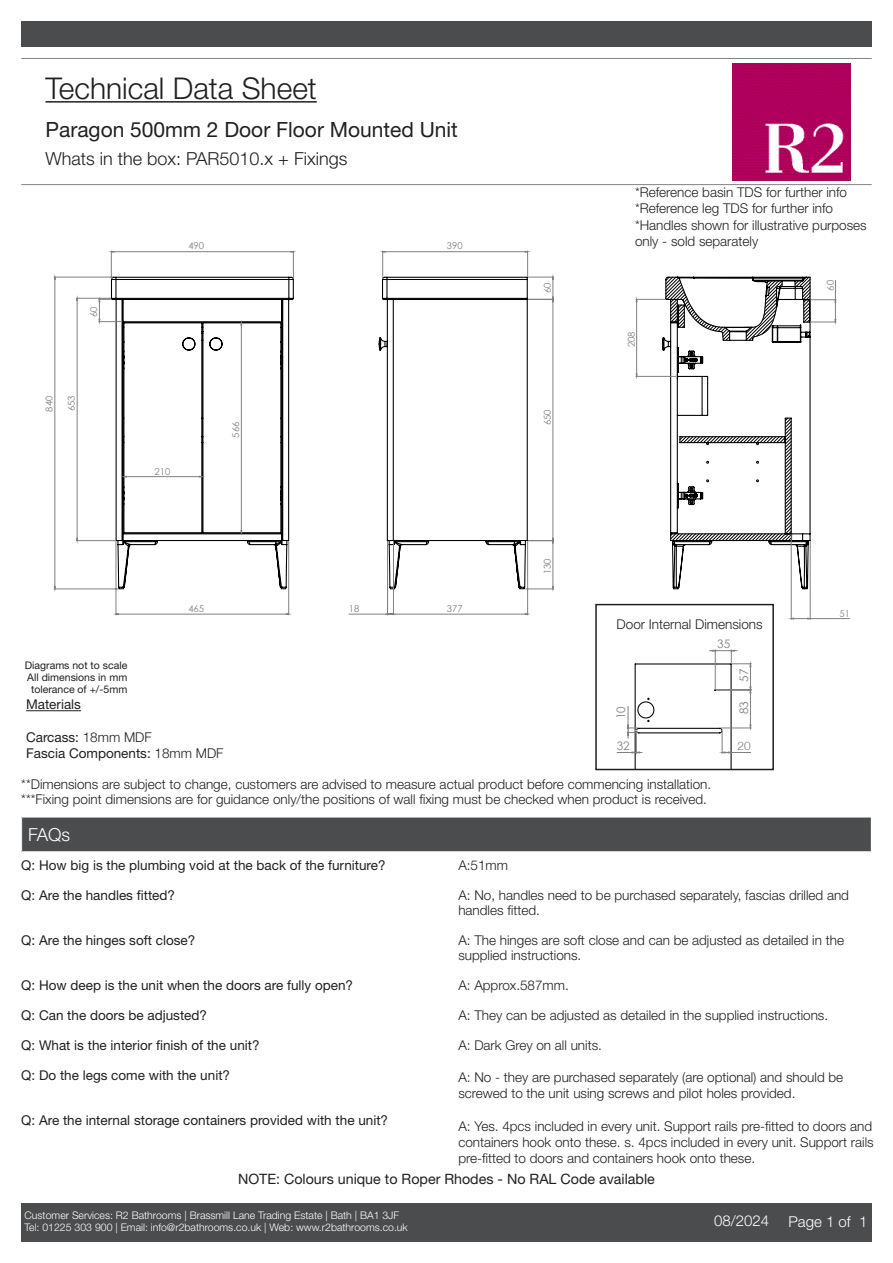
<style>
.page{position:relative;width:893px;height:1263px;background:#fff}
.page>*{position:absolute;margin:0;border:0;box-sizing:border-box;transform-origin:0 0}
.t1{font:300 30px "Helvetica Neue LT Std";color:#231f20}
.notes{font:21px "Helvetica Neue LT Std";color:#231f20}
.notes-2{font:300 18px "Helvetica Neue LT Std";color:#231f20}
.Headings_1{font:300 18px "Helvetica Neue LT Std";color:#fff}
.t2{font:300 15px "Helvetica Neue LT Std";color:#fff}
.notes-3{font:14.25px "Helvetica Neue LT Std";color:#231f20}
.Headings_1-2{font:300 13.5px/16.2px "Helvetica Neue LT Std";color:#231f20}
.notes-4{font:300 13.5px/16.5px "Helvetica Neue LT Std";color:#231f20}
.Headings_1-3{font:13.5px "Helvetica Neue LT Std";color:#231f20}
.notes-5{font:300 12px "Helvetica Neue";color:#7f8080}
.t3{font:11.7px "Century Gothic";color:#808080}
.t4{font:300 10.5px/12.6px "Helvetica Neue LT Std";color:#fff}
.notes-6{font:10.5px "Helvetica Neue LT Std";color:#231f20}
.t5{font:9.45px "Century Gothic";color:#808080}
.s1{font-weight:300}
</style>
<div class="page">
<img style="left:811px;top:63px;width:39px;height:118px">
<div style="left:21px;top:1203px;width:851px;height:39px;background:#4b4c4d"></div>
<hr style="left:46px;top:101px;width:271px;height:2px;background:#231f20">
<hr style="left:21px;top:58px;width:851px;height:1px;background:#808285">
<hr style="left:21px;top:184px;width:851px;height:1px;background:#808285">
<div style="left:21px;top:21px;width:851px;height:26px;background:#4b4c4d"></div>
<svg style="left:617px;top:649px;width:135px;height:122px"></svg>
<div style="left:617px;top:769px;width:134px;height:167px;background:#fff"></div>
<div style="left:22px;top:817px;width:849px;height:35px;background:#4b4c4d"></div>
<hr style="left:21px;top:851px;width:851px;height:1px;background:#fff">
<hr style="left:21px;top:817px;width:851px;height:1px;background:#fff">
<hr style="left:26px;top:710px;width:55px;height:1px;background:#231f20">
<div style="left:595px;top:604px;width:179px;height:166px;border:2px solid #231f20"></div>
<div style="left:744px;top:741px;width:8px;height:10px;background:#fff"></div>
<svg style="left:661px;top:63px;width:150px;height:527px"></svg>
<svg style="left:528px;top:251px;width:26px;height:51px"></svg>
<hr style="left:810px;top:618px;width:40px;height:1px;background:#808080">
<hr style="left:810px;top:541px;width:1px;height:78px;background:#808080">
<hr style="left:791px;top:535px;width:1px;height:84px;background:#808080">
<hr style="left:636px;top:299px;width:1px;height:77px;background:#808080">
<hr style="left:636px;top:376px;width:40px;height:1px;background:#808080">
<hr style="left:636px;top:299px;width:30px;height:1px;background:#808080">
<svg style="left:111px;top:251px;width:417px;height:364px"></svg>
<svg style="left:54px;top:277px;width:499px;height:312px"></svg>
<svg style="left:792px;top:618px;width:18px;height:1px"></svg>
<svg style="left:665px;top:276px;width:171px;height:266px"></svg>
<h1 class="t1" style="left:46px;top:70px;width:273px">Technical Data Sheet</h1>
<p class="notes" style="left:45px;top:117px;width:414px">Paragon 500mm 2 Door Floor Mounted Unit</p>
<p class="notes-2" style="left:45px;top:148px;width:303px">Whats in the box: PAR5010.x + Fixings</p>
<p class="t5" style="left:87px;top:317px;width:12px;rotate:-90deg">60</p>
<p class="t5" style="left:42px;top:412px;width:17px;rotate:-90deg">840</p>
<p class="t5" style="left:65px;top:411px;width:17px;rotate:-90deg">653</p>
<p class="t5" style="left:188px;top:239px;width:17px">490</p>
<p class="t5" style="left:155px;top:465px;width:17px">210</p>
<p class="t5" style="left:229px;top:438px;width:17px;rotate:-90deg">566</p>
<p class="t5" style="left:447px;top:239px;width:17px">390</p>
<p class="notes-6" style="left:25px;top:659px;width:104px">Diagrams not to scale</p>
<p class="notes-6" style="left:27px;top:671px;width:101px">All dimensions in mm</p>
<p class="notes-6" style="left:31px;top:683px;width:98px">tolerance of +/-5mm</p>
<p class="t5" style="left:188px;top:602px;width:17px">465</p>
<p class="Headings_1-3" style="left:26px;top:696px;width:56px">Materials</p>
<p class="Headings_1-3" style="left:26px;top:729px;width:127px">Carcass: <span class="s1">18mm MDF</span></p>
<p class="Headings_1-3" style="left:26px;top:745px;width:199px">Fascia Components: <span class="s1">18mm MDF</span></p>
<p class="t5" style="left:349px;top:602px;width:12px">18</p>
<p class="t5" style="left:447px;top:602px;width:17px">377</p>
<p class="t5" style="left:541px;top:293px;width:12px;rotate:-90deg">60</p>
<p class="t5" style="left:541px;top:425px;width:17px;rotate:-90deg">650</p>
<p class="t5" style="left:541px;top:574px;width:17px;rotate:-90deg">130</p>
<p class="notes-4" style="left:635px;top:184px;width:214px">*Reference basin TDS for further info</p>
<p class="notes-4" style="left:635px;top:200px;width:200px">*Reference leg TDS for further info</p>
<p class="notes-4" style="left:635px;top:217px;width:233px">*Handles shown for illustrative purposes only - sold separately</p>
<p class="t5" style="left:625px;top:347px;width:17px;rotate:-90deg">208</p>
<p class="t5" style="left:824px;top:291px;width:12px;rotate:-90deg">60</p>
<p class="notes-4" style="left:617px;top:616px;width:148px">Door Internal Dimensions</p>
<p class="t3" style="left:717px;top:635px;width:14px">35</p>
<p class="t3" style="left:736px;top:682px;width:14px;rotate:-90deg">57</p>
<p class="t3" style="left:736px;top:714px;width:14px;rotate:-90deg">83</p>
<p class="t3" style="left:613px;top:719px;width:14px;rotate:-90deg">10</p>
<p class="t3" style="left:617px;top:738px;width:14px">32</p>
<p class="t3" style="left:744px;top:738px;width:8px">0</p>
<p class="notes-5" style="left:737px;top:739px;width:15px">20</p>
<p class="t5" style="left:839px;top:607px;width:12px">51</p>
<p class="notes-4" style="left:21px;top:776px;width:691px">**Dimensions are subject to change, customers are advised to measure actual product before commencing installation.</p>
<p class="notes-4" style="left:21px;top:791px;width:687px">***Fixing point dimensions are for guidance only/the positions of wall fixing must be checked when product is received.</p>
<p class="Headings_1" style="left:28px;top:823px;width:44px">FAQs</p>
<p class="Headings_1-3" style="left:21px;top:857px;width:366px">Q: How big is the plumbing void at the back of the furniture?</p>
<p class="Headings_1-3" style="left:21px;top:887px;width:155px">Q: Are the handles fitted?</p>
<p class="Headings_1-3" style="left:21px;top:932px;width:176px">Q: Are the hinges soft close?</p>
<p class="Headings_1-3" style="left:21px;top:977px;width:333px">Q: How deep is the unit when the doors are fully open?</p>
<p class="Headings_1-3" style="left:21px;top:1007px;width:187px">Q: Can the doors be adjusted?</p>
<p class="Headings_1-3" style="left:21px;top:1037px;width:240px">Q: What is the interior finish of the unit?</p>
<p class="Headings_1-3" style="left:21px;top:1067px;width:210px">Q: Do the legs come with the unit?</p>
<p class="Headings_1-3" style="left:21px;top:1112px;width:368px">Q: Are the internal storage containers provided with the unit?</p>
<p class="Headings_1-2" style="left:458px;top:857px;width:51px">A:51mm</p>
<p class="Headings_1-2" style="left:458px;top:887px;width:392px;line-height:15px">A: No, handles need to be purchased separately, fascias drilled and handles fitted.</p>
<p class="Headings_1-2" style="left:458px;top:932px;width:387px;line-height:15px">A: The hinges are soft close and can be adjusted as detailed in the supplied instructions.</p>
<p class="Headings_1-2" style="left:458px;top:977px;width:112px">A: Approx.587mm.</p>
<p class="Headings_1-2" style="left:458px;top:1007px;width:371px">A: They can be adjusted as detailed in the supplied instructions.</p>
<p class="Headings_1-2" style="left:458px;top:1037px;width:145px">A: Dark Grey on all units.</p>
<p class="Headings_1-2" style="left:458px;top:1069px;width:386px">A: No - they are purchased separately (are optional) and should be screwed to the unit using screws and pilot holes provided.</p>
<p class="Headings_1-2" style="left:458px;top:1118px;width:417px;text-align:justify">A: Yes. 4pcs included in every unit. Support rails pre-fitted to doors and containers hook onto these. s. 4pcs included in every unit. Support rails pre-fitted to doors and containers hook onto these.</p>
<p class="notes-3" style="left:238px;top:1170px;width:418px">NOTE: Colours unique to Roper Rhodes - No RAL Code available</p>
<p class="t4" style="left:25px;top:1208px;width:385px">Customer Services: R2 Bathrooms | Brassmill Lane Trading Estate | Bath | BA1 3JF<br>Tel: 01225 303 900 | Email: info@r2bathrooms.co.uk | Web: www.r2bathrooms.co.uk</p>
<p class="t2" style="left:714px;top:1212px;width:57px">08/2024</p>
<p class="t2" style="left:788px;top:1212px;width:80px">Page 1 of 1</p>
</div>
